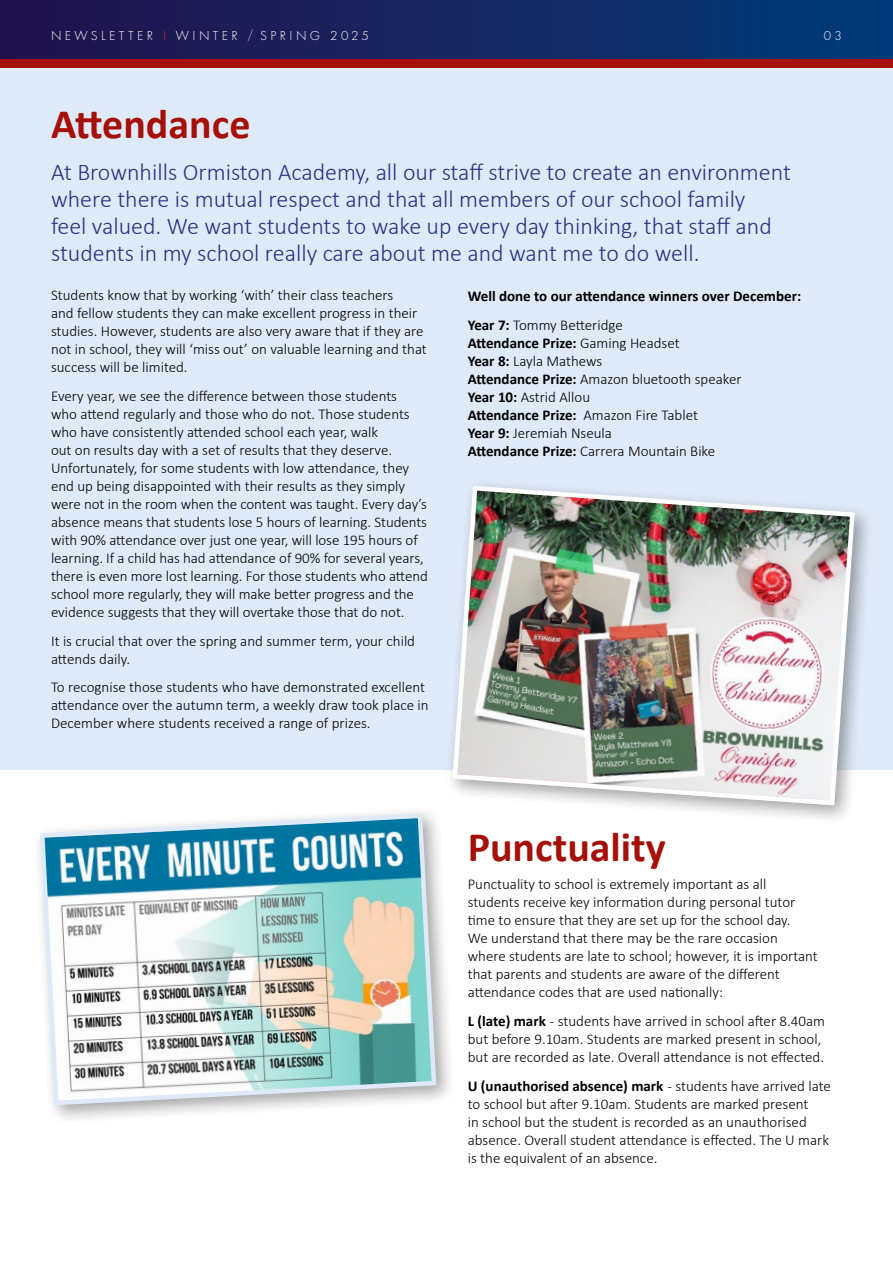
<style>
.page{position:relative;width:893px;height:1263px;background:#fff}
.page>*{position:absolute;margin:0;border:0;box-sizing:border-box;transform-origin:0 0}
.t1{font:700 42px "Calibri";color:#a51008}
.t2{font:300 24px/27px "Calibri";color:#283583}
.t3{font:300 15px/18px "Calibri";color:#000}
.t4{font:700 15px/28.7px "Calibri";color:#000}
.t5{font:300 13.5px "Futura PT";letter-spacing:.25em;color:#fff}
.s1{color:#e52722}
.s2{font-weight:300}
.s3{font-weight:700}
</style>
<div class="page">
<div style="left:0;top:68px;width:893px;height:702px;background:#dfeaf8"></div>
<div style="left:445px;top:478px;width:429px;height:347px;background:#000;opacity:.35"></div>
<img style="left:450px;top:483px;width:407px;height:325px">
<div style="left:0;top:0;width:893px;height:60px;background:linear-gradient(to right,#25114b,#023b78)"></div>
<div style="left:0;top:60px;width:893px;height:8px;background:#a51008"></div>
<div style="left:32px;top:806px;width:424px;height:319px;background:#000;opacity:.35"></div>
<svg style="left:38px;top:811px;width:401px;height:297px"></svg>
<p class="t5" style="left:51px;top:28px;width:319px">NEWSLETTER <span class="s1">I</span> WINTER / SPRING 2025</p>
<p class="t5" style="left:824px;top:28px;width:20px">03</p>
<h1 class="t1" style="left:51px;top:94px;width:201px">Attendance</h1>
<p class="t2" style="left:51px;top:158px;width:741px">At Brownhills Ormiston Academy, all our staff strive to create an environment where there is mutual respect and that all members of our school family<br>feel valued. We want students to wake up every day thinking, that staff and students in my school really care about me and want me to do well.</p>
<p class="t3" style="left:51px;top:286px;width:377px">Students know that by working ‘with’ their class teachers<br>and fellow students they can make excellent progress in their studies. However, students are also very aware that if they are not in school, they will ‘miss out’ on valuable learning and that success will be limited.</p>
<p class="t3" style="left:51px;top:387px;width:378px">Every year, we see the difference between those students<br>who attend regularly and those who do not. Those students who have consistently attended school each year, walk<br>out on results day with a set of results that they deserve.<br>Unfortunately, for some students with low attendance, they end up being disappointed with their results as they simply were not in the room when the content was taught. Every day’s absence means that students lose 5 hours of learning. Students with 90% attendance over just one year, will lose 195 hours of learning. If a child has had attendance of 90% for several years, there is even more lost learning. For those students who attend school more regularly, they will make better progress and the evidence suggests that they will overtake those that do not.</p>
<p class="t3" style="left:51px;top:632px;width:366px">It is crucial that over the spring and summer term, your child attends daily.</p>
<p class="t3" style="left:51px;top:678px;width:379px">To recognise those students who have demonstrated excellent attendance over the autumn term, a weekly draw took place in<br>December where students received a range of prizes.</p>
<p class="t4" style="left:468px;top:281px;width:335px">Well done to our attendance winners over December:<br>Year 7: <span class="s2">Tommy Betteridge</span></p>
<p class="t3" style="left:468px;top:334px;width:275px"><span class="s3">Attendance Prize:</span> Gaming Headset<br><span class="s3">Year 8:</span> Layla Mathews<br><span class="s3">Attendance Prize:</span> Amazon bluetooth speaker<br><span class="s3">Year 10:</span> Astrid Allou<br><span class="s3">Attendance Prize:</span> Amazon Fire Tablet<br><span class="s3">Year 9:</span> Jeremiah Nseula<br><span class="s3">Attendance Prize:</span> Carrera Mountain Bike</p>
<h1 class="t1" style="left:468px;top:817px;width:200px">Punctuality</h1>
<p class="t3" style="left:468px;top:875px;width:352px">Punctuality to school is extremely important as all students receive key information during personal tutor time to ensure that they are set up for the school day.<br>We understand that there may be the rare occasion where students are late to school; however, it is important that parents and students are aware of the different attendance codes that are used nationally:</p>
<p class="t3" style="left:468px;top:1012px;width:359px"><span class="s3">L (late) mark</span> - students have arrived in school after 8.40am but before 9.10am. Students are marked present in school, but are recorded as late. Overall attendance is not effected.</p>
<p class="t3" style="left:468px;top:1076px;width:365px"><span class="s3">U (unauthorised absence) mark</span> - students have arrived late to school but after 9.10am. Students are marked present<br>in school but the student is recorded as an unauthorised absence. Overall student attendance is effected. The U mark is the equivalent of an absence.</p>
</div>
